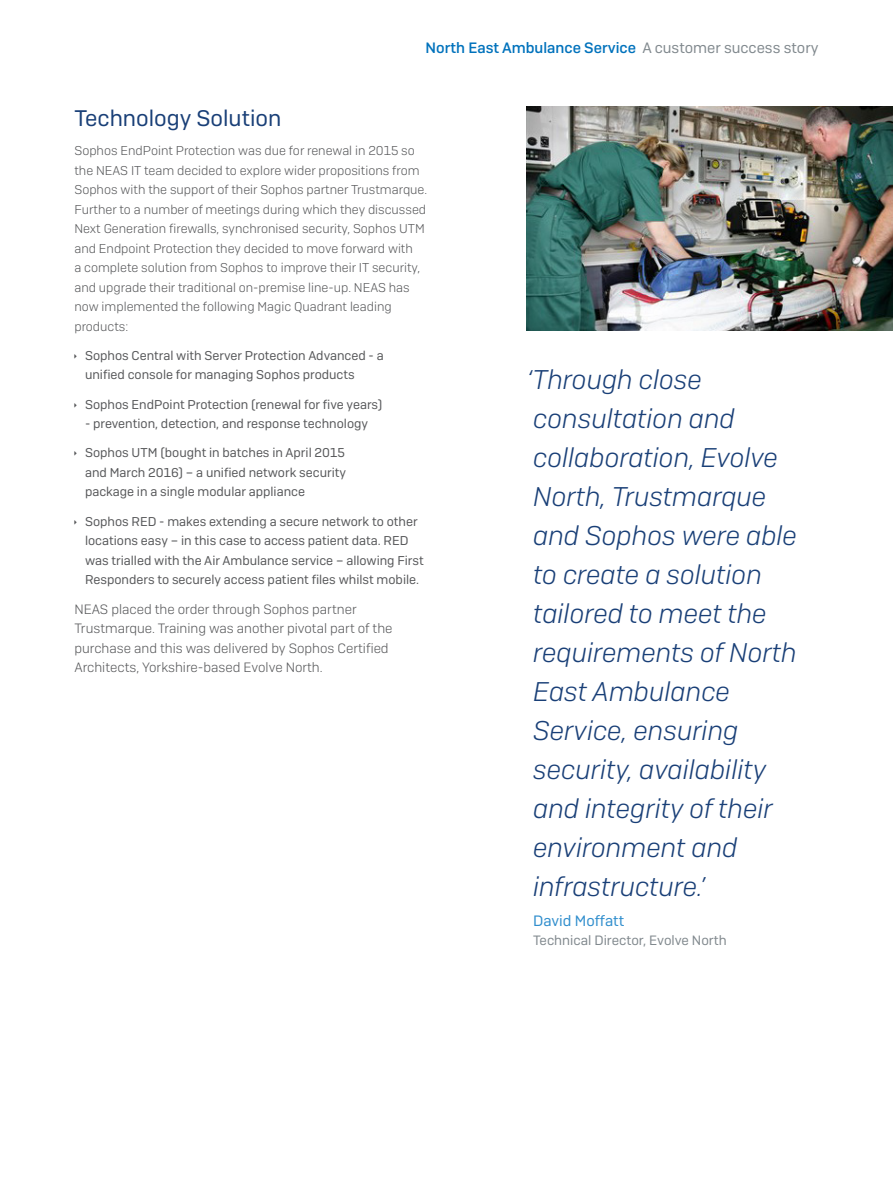
<style>
.page{position:relative;width:893px;height:1191px;background:#fff}
.page>*{position:absolute;margin:0;border:0;box-sizing:border-box;transform-origin:0 0}
.Qoute{font:italic 300 27px/39px "Sophos Sans";color:#193f77}
.Body_Copy{font:22.5px "Sophos Sans";color:#193f77}
.Page_Header{font:500 15px "Sophos Sans";color:#0072bc}
.Acreditation{font:15px "Sophos Sans";color:#308ecd}
.Body_Copy-2{font:300 13.5px/19.5px "Sophos Sans";color:#57585a}
.Job_Title{font:13.5px "Sophos Sans";color:#81898e}
.t1{font:12.75px/19.5px "Sophos Sans";color:#57585a}
.Body_Copy-3{font:300 12.75px/19.5px "Sophos Sans";color:#57585a}
.s1{font-weight:400;color:#81898e}
</style>
<div class="page">
<img style="left:527px;top:106px;width:366px;height:225px">
<p class="Page_Header" style="left:426px;top:39px;width:394px">North East Ambulance Service <span class="s1">A customer success story</span></p>
<p class="Body_Copy" style="left:74px;top:105px;width:208px">Technology Solution</p>
<p class="Body_Copy-3" style="left:74px;top:141px;width:354px">Sophos EndPoint Protection was due for renewal in 2015 so the NEAS IT team decided to explore wider propositions from Sophos with the support of their Sophos partner Trustmarque.<br>Further to a number of meetings during which they discussed Next Generation firewalls, synchronised security, Sophos UTM and Endpoint Protection they decided to move forward with<br>a complete solution from Sophos to improve their IT security, and upgrade their traditional on-premise line-up. NEAS has now implemented the following Magic Quadrant leading products:</p>
<p class="t1" style="left:85px;top:345px;width:300px">Sophos Central with Server Protection Advanced - a unified console for managing Sophos products</p>
<p class="t1" style="left:85px;top:394px;width:299px">Sophos EndPoint Protection (renewal for five years)</p>
<p class="t1" style="left:85px;top:414px;width:285px">- prevention, detection, and response technology</p>
<p class="t1" style="left:85px;top:443px;width:263px;text-align:justify">Sophos UTM (bought in batches in April 2015 and March 2016) – a unified network security package in a single modular appliance</p>
<p class="t1" style="left:85px;top:511px;width:340px">Sophos RED - makes extending a secure network to other locations easy – in this case to access patient data. RED was trialled with the Air Ambulance service – allowing First Responders to securely access patient files whilst mobile.</p>
<p class="Body_Copy-2" style="left:74px;top:599px;width:320px">NEAS placed the order through Sophos partner Trustmarque. Training was another pivotal part of the purchase and this was delivered by Sophos Certified Architects, Yorkshire-based Evolve North.</p>
<p class="Qoute" style="left:527px;top:360px;width:272px">‘Through close consultation and collaboration, Evolve<br>North, Trustmarque and Sophos were able to create a solution tailored to meet the requirements of North<br>East Ambulance<br>Service, ensuring security, availability and integrity of their environment and infrastructure.’</p>
<p class="Acreditation" style="left:533px;top:911px;width:93px">David Moffatt</p>
<p class="Job_Title" style="left:533px;top:932px;width:195px">Technical Director, Evolve North</p>
</div>
